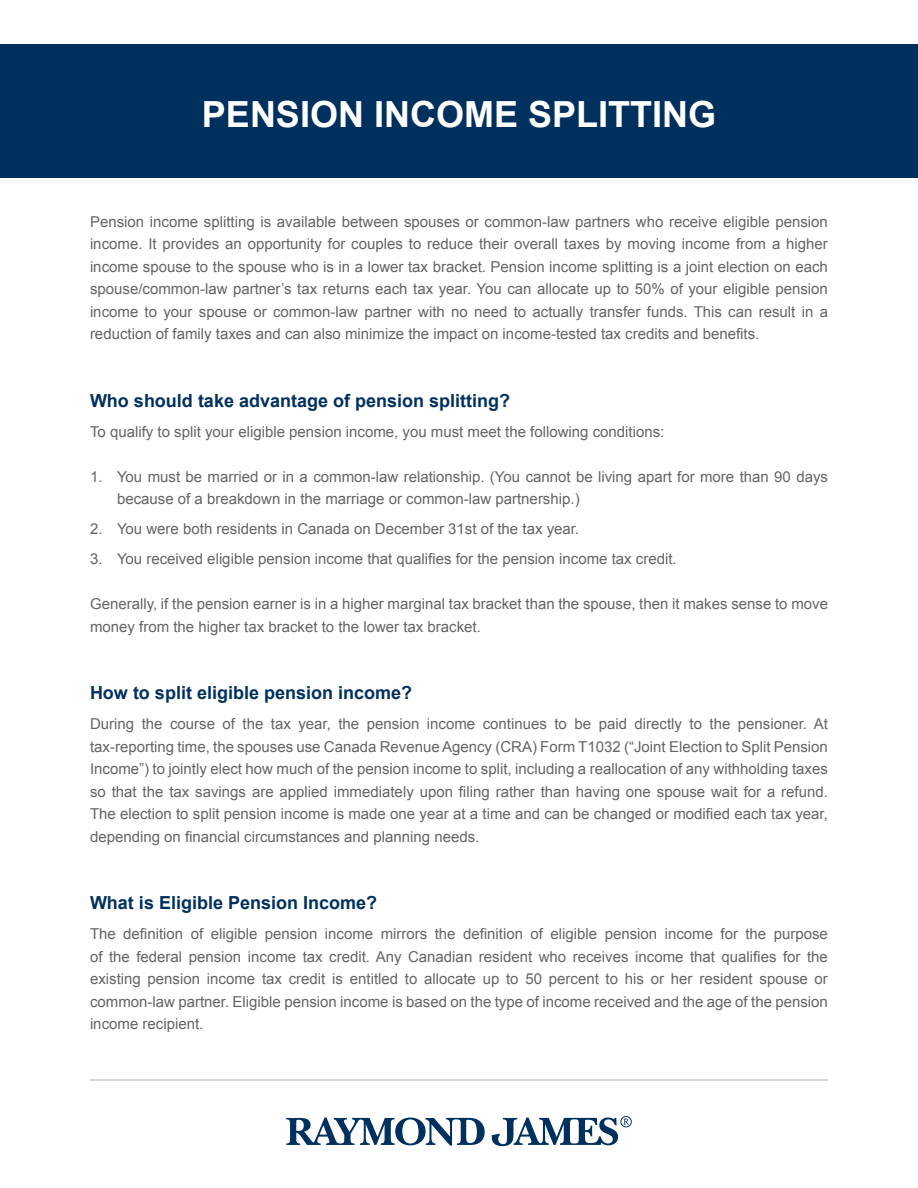
<style>
.page{position:relative;width:918px;height:1188px;background:#fff}
.page>*{position:absolute;margin:0;border:0;box-sizing:border-box;transform-origin:0 0}
.t1{font:700 36px "Arial";color:#fff}
.t2{font:700 18px "Arial";color:#00305e}
.t3{font:15px/22.5px "Arial";color:#636466;text-align:justify}
</style>
<div class="page">
<hr style="left:90px;top:1079px;width:738px;height:2px;background:#c7c8ca">
<svg style="left:286px;top:1118px;width:199px;height:28px"></svg>
<svg style="left:492px;top:1116px;width:140px;height:30px"></svg>
<div style="left:0;top:44px;width:918px;height:134px;background:#00305e"></div>
<h1 class="t1" style="left:202px;top:90px;width:516px">PENSION INCOME SPLITTING</h1>
<p class="t3" style="left:90px;top:211px;width:740px">Pension income splitting is available between spouses or common-law partners who receive eligible pension income. It provides an opportunity for couples to reduce their overall taxes by moving income from a higher income spouse to the spouse who is in a lower tax bracket. Pension income splitting is a joint election on each spouse/common-law partner’s tax returns each tax year. You can allocate up to 50% of your eligible pension income to your spouse or common-law partner with no need to actually transfer funds. This can result in a reduction of family taxes and can also minimize the impact on income-tested tax credits and benefits.</p>
<p class="t2" style="left:90px;top:389px;width:422px">Who should take advantage of pension splitting?</p>
<p class="t3" style="left:90px;top:421px;width:576px">To qualify to split your eligible pension income, you must meet the following conditions:</p>
<p class="t3" style="left:117px;top:466px;width:713px;text-indent:-27px">1. You must be married or in a common-law relationship. (You cannot be living apart for more than 90 days because of a breakdown in the marriage or common-law partnership.)</p>
<p class="t3" style="left:90px;top:518px;width:491px">2. You were both residents in Canada on December 31st of the tax year.</p>
<p class="t3" style="left:90px;top:548px;width:588px">3. You received eligible pension income that qualifies for the pension income tax credit.</p>
<p class="t3" style="left:90px;top:593px;width:740px">Generally, if the pension earner is in a higher marginal tax bracket than the spouse, then it makes sense to move money from the higher tax bracket to the lower tax bracket.</p>
<p class="t2" style="left:90px;top:681px;width:324px">How to split eligible pension income?</p>
<p class="t3" style="left:90px;top:713px;width:740px">During the course of the tax year, the pension income continues to be paid directly to the pensioner. At tax-reporting time, the spouses use Canada Revenue Agency (CRA) Form T1032 (“Joint Election to Split Pension Income”) to jointly elect how much of the pension income to split, including a reallocation of any withholding taxes so that the tax savings are applied immediately upon filing rather than having one spouse wait for a refund.<br>The election to split pension income is made one year at a time and can be changed or modified each tax year, depending on financial circumstances and planning needs.</p>
<p class="t2" style="left:90px;top:891px;width:289px">What is Eligible Pension Income?</p>
<p class="t3" style="left:90px;top:923px;width:739px">The definition of eligible pension income mirrors the definition of eligible pension income for the purpose of the federal pension income tax credit. Any Canadian resident who receives income that qualifies for the existing pension income tax credit is entitled to allocate up to 50 percent to his or her resident spouse or common-law partner. Eligible pension income is based on the type of income received and the age of the pension income recipient.</p>
</div>
